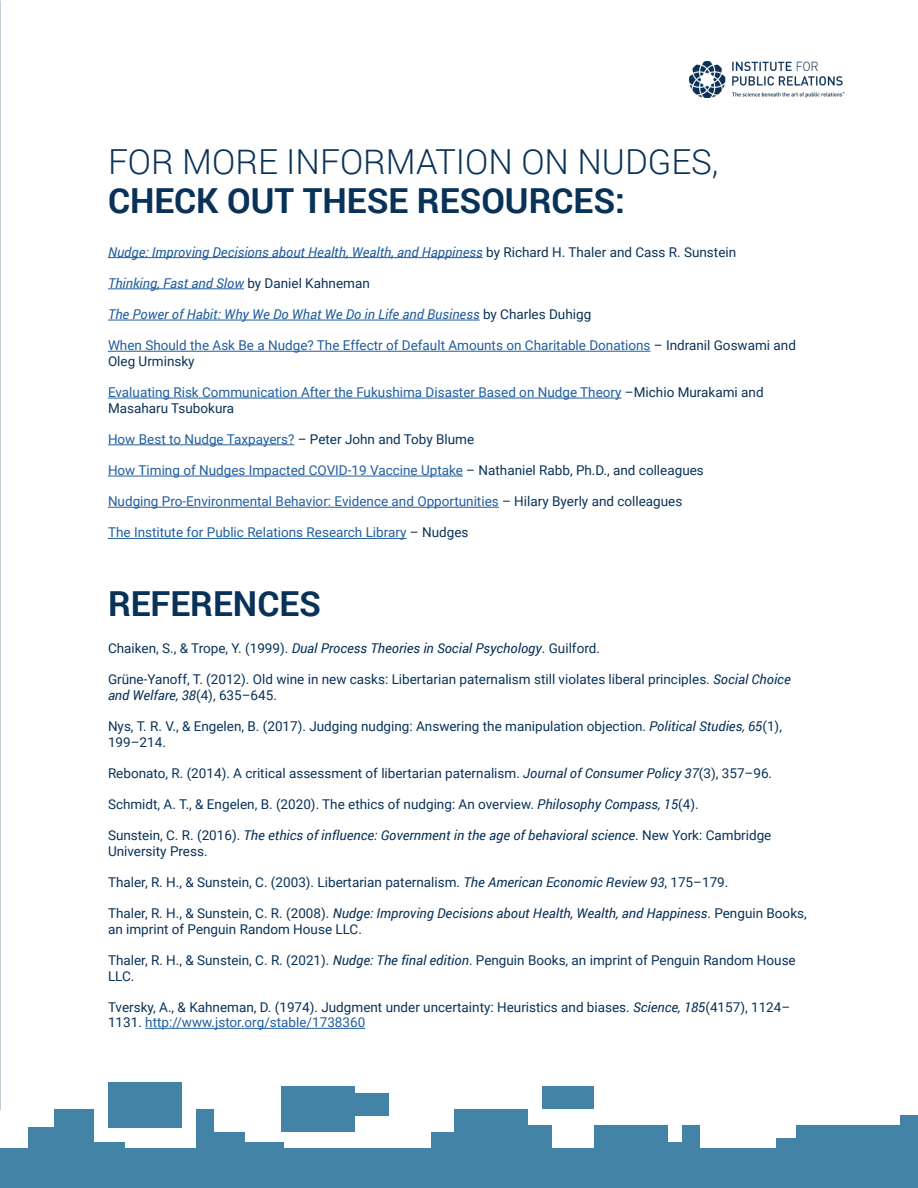
<style>
.page{position:relative;width:918px;height:1188px;background:#fff}
.page>*{position:absolute;margin:0;border:0;box-sizing:border-box;transform-origin:0 0}
.t1{font:700 34.5px "Roboto";color:#093258}
.t2{font:300 34.5px "Roboto";color:#093258}
.t3{font:13.5px/15.6px "Roboto";color:#093258}
.t4{font:13.5px/15.6px "Roboto";color:#215e9e}
.t5{font:italic 13.5px "Roboto";color:#215e9e}
.t6{font:italic 13.5px/15.6px "Roboto";color:#093258}
.s1{font-style:normal;color:#093258}
.s2{color:#093258}
.s3{font-style:italic}
.s4{font-style:normal}
.s5{color:#215e9e}
</style>
<div class="page">
<img style="left:689px;top:61px;width:155px;height:36px">
<hr style="left:145px;top:1028px;width:220px;height:1px;background:#215e9e">
<hr style="left:108px;top:257px;width:375px;height:1px;background:#215e9e">
<hr style="left:108px;top:289px;width:136px;height:1px;background:#215e9e">
<hr style="left:108px;top:320px;width:372px;height:1px;background:#215e9e">
<hr style="left:108px;top:351px;width:543px;height:1px;background:#215e9e">
<hr style="left:108px;top:398px;width:514px;height:1px;background:#215e9e">
<hr style="left:108px;top:445px;width:186px;height:1px;background:#215e9e">
<hr style="left:108px;top:476px;width:355px;height:1px;background:#215e9e">
<hr style="left:108px;top:507px;width:391px;height:1px;background:#215e9e">
<hr style="left:108px;top:538px;width:299px;height:1px;background:#215e9e">
<div style="left:0;top:1148px;width:918px;height:40px;background:#4384a6"></div>
<div style="left:796px;top:1125px;width:122px;height:46px;background:#4384a6"></div>
<div style="left:682px;top:1125px;width:18px;height:46px;background:#4384a6"></div>
<div style="left:29px;top:1128px;width:35px;height:56px;background:#4384a6"></div>
<div style="left:196px;top:1109px;width:18px;height:46px;background:#4384a6"></div>
<div style="left:431px;top:1132px;width:39px;height:46px;background:#4384a6"></div>
<div style="left:205px;top:1132px;width:39px;height:46px;background:#4384a6"></div>
<div style="left:513px;top:1125px;width:39px;height:46px;background:#4384a6"></div>
<div style="left:652px;top:1142px;width:39px;height:46px;background:#4384a6"></div>
<div style="left:776px;top:1138px;width:40px;height:46px;background:#4384a6"></div>
<div style="left:901px;top:1115px;width:17px;height:46px;background:#4384a6"></div>
<div style="left:214px;top:1142px;width:70px;height:46px;background:#4384a6"></div>
<div style="left:55px;top:1142px;width:70px;height:46px;background:#4384a6"></div>
<div style="left:54px;top:1109px;width:39px;height:46px;background:#4384a6"></div>
<div style="left:594px;top:1125px;width:74px;height:46px;background:#4384a6"></div>
<div style="left:454px;top:1109px;width:74px;height:46px;background:#4384a6"></div>
<div style="left:281px;top:1086px;width:74px;height:46px;background:#4384a6"></div>
<div style="left:542px;top:1086px;width:52px;height:23px;background:#4384a6"></div>
<div style="left:337px;top:1093px;width:52px;height:23px;background:#4384a6"></div>
<div style="left:108px;top:1082px;width:74px;height:46px;background:#4384a6"></div>
<h1 class="t2" style="left:108px;top:138px;width:612px">FOR MORE INFORMATION ON NUDGES,</h1>
<h1 class="t1" style="left:108px;top:177px;width:519px">CHECK OUT THESE RESOURCES:</h1>
<p class="t5" style="left:108px;top:242px;width:630px">Nudge: Improving Decisions about Health, Wealth, and Happiness <span class="s1">by Richard H. Thaler and Cass R. Sunstein</span></p>
<p class="t5" style="left:108px;top:274px;width:263px">Thinking, Fast and Slow <span class="s1">by Daniel Kahneman</span></p>
<p class="t5" style="left:108px;top:305px;width:485px">The Power of Habit: Why We Do What We Do in Life and Business <span class="s1">by Charles Duhigg</span></p>
<p class="t4" style="left:108px;top:337px;width:689px">When Should the Ask Be a Nudge? The Effectr of Default Amounts on Charitable Donations <span class="s2">– Indranil Goswami and<br>Oleg Urminsky</span></p>
<p class="t4" style="left:108px;top:384px;width:657px">Evaluating Risk Communication After the Fukushima Disaster Based on Nudge Theory <span class="s2">–Michio Murakami and<br>Masaharu Tsubokura</span></p>
<p class="t4" style="left:108px;top:431px;width:368px">How Best to Nudge Taxpayers? <span class="s2">– Peter John and Toby Blume</span></p>
<p class="t4" style="left:108px;top:462px;width:597px">How Timing of Nudges Impacted COVID-19 Vaccine Uptake <span class="s2">– Nathaniel Rabb, Ph.D., and colleagues</span></p>
<p class="t4" style="left:108px;top:493px;width:576px">Nudging Pro-Environmental Behavior: Evidence and Opportunities <span class="s2">– Hilary Byerly and colleagues</span></p>
<p class="t4" style="left:108px;top:524px;width:362px">The Institute for Public Relations Research Library <span class="s2">– Nudges</span></p>
<h1 class="t1" style="left:108px;top:579px;width:215px">REFERENCES</h1>
<p class="t3" style="left:108px;top:640px;width:493px">Chaiken, S., &amp; Trope, Y. (1999). <span class="s3">Dual Process Theories in Social Psychology</span>. Guilford.</p>
<p class="t3" style="left:108px;top:671px;width:684px">Grüne-Yanoff, T. (2012). Old wine in new casks: Libertarian paternalism still violates liberal principles. <span class="s3">Social Choice and Welfare, 38</span>(4), 635–645.</p>
<p class="t3" style="left:108px;top:718px;width:675px">Nys, T. R. V., &amp; Engelen, B. (2017). Judging nudging: Answering the manipulation objection. <span class="s3">Political Studies, 65</span>(1),<br>199–214.</p>
<p class="t3" style="left:108px;top:765px;width:666px">Rebonato, R. (2014). A critical assessment of libertarian paternalism. <span class="s3">Journal of Consumer Policy 37</span>(3), 357–96.</p>
<p class="t3" style="left:108px;top:796px;width:592px">Schmidt, A. T., &amp; Engelen, B. (2020). The ethics of nudging: An overview. <span class="s3">Philosophy Compass, 15</span>(4).</p>
<p class="t6" style="left:108px;top:827px;width:665px"><span class="s4">Sunstein, C. R. (2016).</span> The ethics of influence: Government in the age of behavioral science<span class="s4">. New York: Cambridge<br>University Press.</span></p>
<p class="t3" style="left:108px;top:874px;width:622px">Thaler, R. H., &amp; Sunstein, C. (2003). Libertarian paternalism. <span class="s3">The American Economic Review 93</span>, 175–179.</p>
<p class="t3" style="left:108px;top:905px;width:700px">Thaler, R. H., &amp; Sunstein, C. R. (2008). <span class="s3">Nudge: Improving Decisions about Health, Wealth, and Happiness</span>. Penguin Books, an imprint of Penguin Random House LLC.</p>
<p class="t3" style="left:108px;top:952px;width:689px">Thaler, R. H., &amp; Sunstein, C. R. (2021). <span class="s3">Nudge: The final edition</span>. Penguin Books, an imprint of Penguin Random House<br>LLC.</p>
<p class="t3" style="left:108px;top:999px;width:684px">Tversky, A., &amp; Kahneman, D. (1974). Judgment under uncertainty: Heuristics and biases. <span class="s3">Science, 185</span>(4157), 1124–<br>1131. <span class="s5">http://www.jstor.org/stable/1738360</span></p>
</div>
